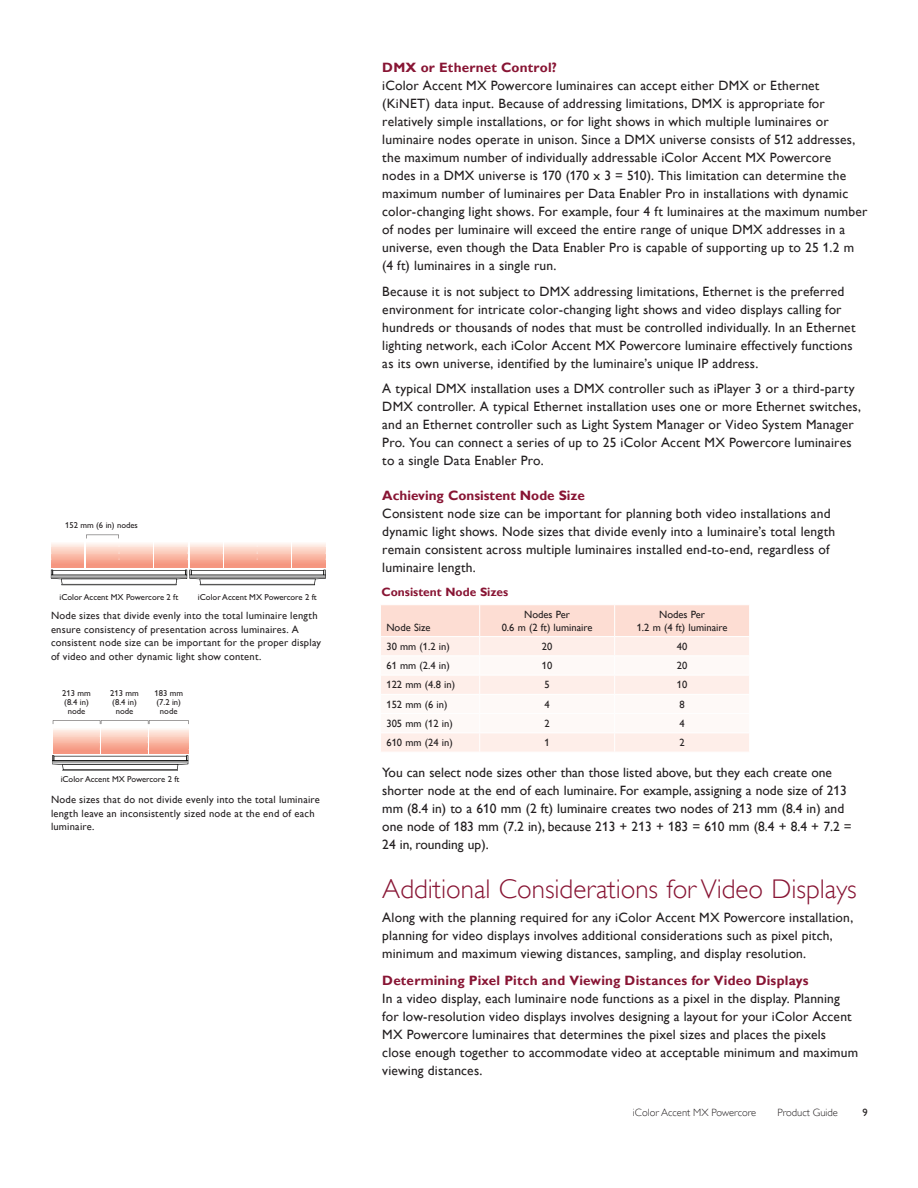
<style>
.page{position:relative;width:918px;height:1188px;background:#fff}
.page>*{position:absolute;margin:0;border:0;box-sizing:border-box;transform-origin:0 0}
.t1{font:27px "Gill Sans Alt One WGL Light";color:#881534}
.t2{font:13.5px/18px "Gill Sans Alt One WGL";letter-spacing:.01em;color:#231f20}
.t3{font:700 13.5px "Gill Sans Alt One WGL";letter-spacing:.015em;color:#881534}
.t4{font:700 12px "Gill Sans Alt One WGL";color:#881534}
.t5{font:10.5px/13.5px "Gill Sans Alt One WGL";letter-spacing:.02em;color:#231f20}
.t6{font:10.5px/12.6px "Gill Sans Alt One WGL";color:#231f20;text-align:center}
.t7{font:10.5px "Gill Sans Alt One WGL Light";color:#231f20}
.t8{font:8.55px/8.6px "Gill Sans Alt One WGL";color:#231f20;text-align:center}
</style>
<div class="page">
<svg style="left:51px;top:535px;width:275px;height:50px"></svg>
<svg style="left:52px;top:720px;width:137px;height:51px"></svg>
<svg style="left:381px;top:605px;width:368px;height:147px"></svg>
<p class="t8" style="left:65px;top:521px;width:74px">152 mm (6 in) nodes</p>
<p class="t8" style="left:60px;top:592px;width:120px">iColor Accent MX Powercore 2 ft</p>
<p class="t8" style="left:198px;top:592px;width:120px">iColor Accent MX Powercore 2 ft</p>
<p class="t5" style="left:51px;top:609px;width:272px">Node sizes that divide evenly into the total luminaire length ensure consistency of presentation across luminaires. A consistent node size can be important for the proper display of video and other dynamic light show content.</p>
<p class="t8" style="left:61px;top:640px;width:30px">213 mm (8.4 in) node</p>
<p class="t8" style="left:109px;top:640px;width:30px">213 mm (8.4 in) node</p>
<p class="t8" style="left:153px;top:640px;width:30px;text-align:left">183 mm (7.2 in)</p>
<p class="t8" style="left:61px;top:641px;width:120px">iColor Accent MX Powercore 2 ft</p>
<p class="t8" style="left:199px;top:641px;width:120px">iColor Accent MX Powercore 2 ft</p>
<p class="t8" style="left:62px;top:689px;width:30px">213 mm (8.4 in) node</p>
<p class="t8" style="left:110px;top:689px;width:30px">213 mm (8.4 in) node</p>
<p class="t8" style="left:154px;top:689px;width:30px">183 mm (7.2 in) node</p>
<p class="t8" style="left:61px;top:775px;width:120px">iColor Accent MX Powercore 2 ft</p>
<p class="t5" style="left:51px;top:793px;width:270px">Node sizes that do not divide evenly into the total luminaire length leave an inconsistently sized node at the end of each luminaire.</p>
<p class="t3" style="left:382px;top:59px;width:176px">DMX or Ethernet Control?</p>
<p class="t2" style="left:382px;top:77px;width:487px">iColor Accent MX Powercore luminaires can accept either DMX or Ethernet (KiNET) data input. Because of addressing limitations, DMX is appropriate for relatively simple installations, or for light shows in which multiple luminaires or luminaire nodes operate in unison. Since a DMX universe consists of 512 addresses, the maximum number of individually addressable iColor Accent MX Powercore nodes in a DMX universe is 170 (170 x 3 = 510). This limitation can determine the maximum number of luminaires per Data Enabler Pro in installations with dynamic color-changing light shows. For example, four 4 ft luminaires at the maximum number of nodes per luminaire will exceed the entire range of unique DMX addresses in a universe, even though the Data Enabler Pro is capable of supporting up to 25 1.2 m (4 ft) luminaires in a single run.</p>
<p class="t2" style="left:382px;top:282px;width:475px">Because it is not subject to DMX addressing limitations, Ethernet is the preferred environment for intricate color-changing light shows and video displays calling for hundreds or thousands of nodes that must be controlled individually. In an Ethernet lighting network, each iColor Accent MX Powercore luminaire effectively functions as its own universe, identified by the luminaire’s unique IP address.</p>
<p class="t2" style="left:382px;top:380px;width:480px">A typical DMX installation uses a DMX controller such as iPlayer 3 or a third-party DMX controller. A typical Ethernet installation uses one or more Ethernet switches, and an Ethernet controller such as Light System Manager or Video System Manager Pro. You can connect a series of up to 25 iColor Accent MX Powercore luminaires to a single Data Enabler Pro.</p>
<p class="t3" style="left:382px;top:486px;width:204px">Achieving Consistent Node Size</p>
<p class="t2" style="left:382px;top:504px;width:455px">Consistent node size can be important for planning both video installations and dynamic light shows. Node sizes that divide evenly into a luminaire’s total length remain consistent across multiple luminaires installed end-to-end, regardless of luminaire length.</p>
<p class="t4" style="left:382px;top:584px;width:128px">Consistent Node Sizes</p>
<p class="t6" style="left:386px;top:621px;width:46px">Node Size</p>
<p class="t6" style="left:502px;top:608px;width:92px">Nodes Per<br>0.6 m (2 ft) luminaire</p>
<p class="t6" style="left:637px;top:608px;width:92px">Nodes Per<br>1.2 m (4 ft) luminaire</p>
<p class="t5" style="left:386px;top:639px;width:65px">30 mm (1.2 in)</p>
<p class="t5" style="left:542px;top:639px;width:12px">20</p>
<p class="t5" style="left:677px;top:639px;width:12px">40</p>
<p class="t5" style="left:386px;top:659px;width:65px">61 mm (2.4 in)</p>
<p class="t5" style="left:542px;top:659px;width:12px">10</p>
<p class="t5" style="left:677px;top:659px;width:12px">20</p>
<p class="t5" style="left:386px;top:678px;width:70px">122 mm (4.8 in)</p>
<p class="t5" style="left:545px;top:678px;width:7px">5</p>
<p class="t5" style="left:677px;top:678px;width:12px">10</p>
<p class="t5" style="left:386px;top:697px;width:63px">152 mm (6 in)</p>
<p class="t5" style="left:545px;top:697px;width:7px">4</p>
<p class="t5" style="left:679px;top:697px;width:7px">8</p>
<p class="t5" style="left:386px;top:716px;width:68px">305 mm (12 in)</p>
<p class="t5" style="left:545px;top:716px;width:7px">2</p>
<p class="t5" style="left:679px;top:716px;width:7px">4</p>
<p class="t5" style="left:386px;top:736px;width:68px">610 mm (24 in)</p>
<p class="t5" style="left:545px;top:736px;width:7px">1</p>
<p class="t5" style="left:679px;top:736px;width:7px">2</p>
<p class="t2" style="left:382px;top:764px;width:471px">You can select node sizes other than those listed above, but they each create one shorter node at the end of each luminaire. For example, assigning a node size of 213 mm (8.4 in) to a 610 mm (2 ft) luminaire creates two nodes of 213 mm (8.4 in) and one node of 183 mm (7.2 in), because 213 + 213 + 183 = 610 mm (8.4 + 8.4 + 7.2 = 24 in, rounding up).</p>
<h1 class="t1" style="left:382px;top:871px;width:476px">Additional Considerations for Video Displays</h1>
<p class="t2" style="left:382px;top:908px;width:472px">Along with the planning required for any iColor Accent MX Powercore installation, planning for video displays involves additional considerations such as pixel pitch, minimum and maximum viewing distances, sampling, and display resolution.</p>
<p class="t3" style="left:382px;top:971px;width:428px">Determining Pixel Pitch and Viewing Distances for Video Displays</p>
<p class="t2" style="left:382px;top:989px;width:477px">In a video display, each luminaire node functions as a pixel in the display. Planning for low-resolution video displays involves designing a layout for your iColor Accent MX Powercore luminaires that determines the pixel sizes and places the pixels<br>close enough together to accommodate video at acceptable minimum and maximum viewing distances.</p>
<p class="t7" style="left:633px;top:1106px;width:125px">iColor Accent MX Powercore</p>
<p class="t7" style="left:777px;top:1106px;width:62px">Product Guide</p>
<p class="t5" style="left:862px;top:1106px;width:7px">9</p>
</div>
